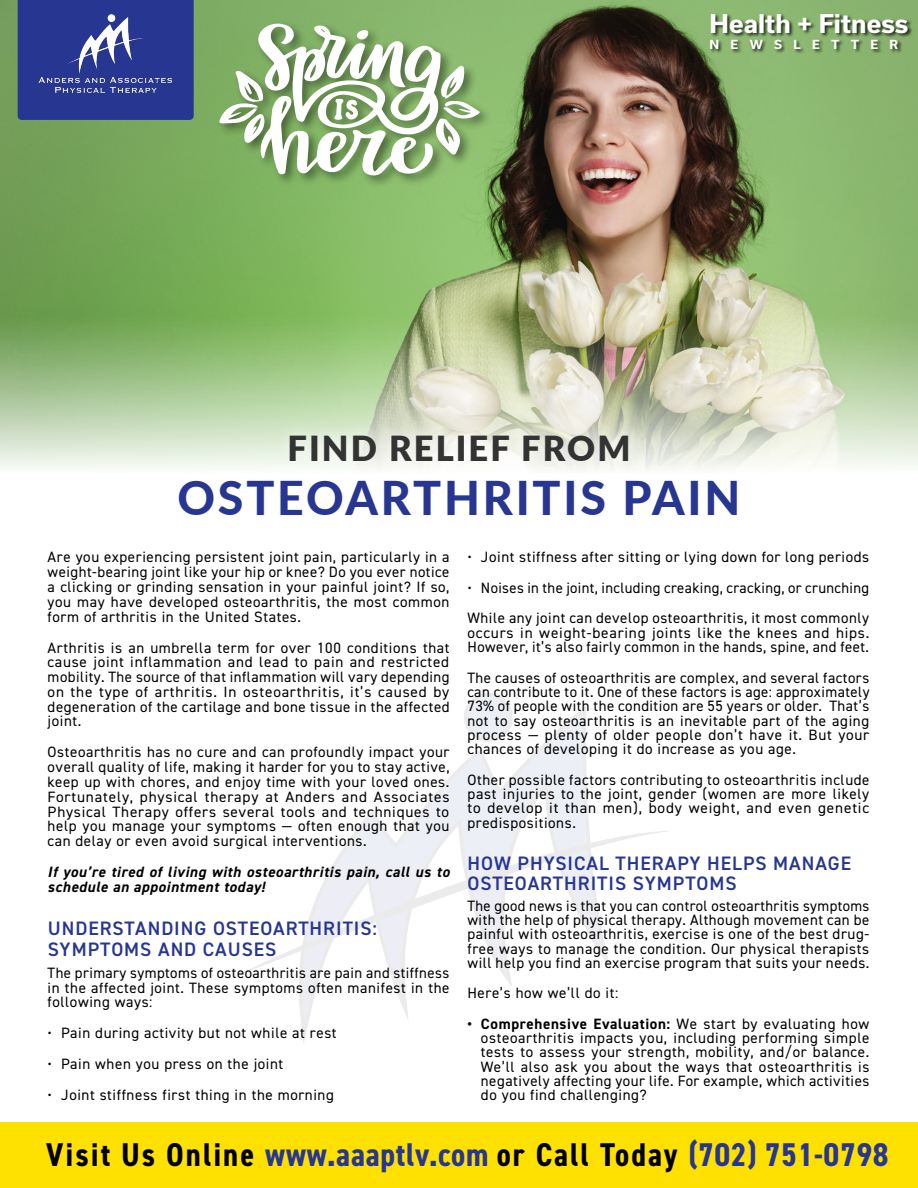
<style>
.page{position:relative;width:918px;height:1188px;background:#fff}
.page>*{position:absolute;margin:0;border:0;box-sizing:border-box;transform-origin:0 0}
.t1{font:800 46.5px "Lato";letter-spacing:.06em;color:#273691}
.t2{font:900 34.5px "Lato";letter-spacing:.06em;color:#333}
.t3{font:700 condensed 33px "DIN2014";letter-spacing:.025em;color:#273691}
.t4{font:700 24.6px "Usual";color:#fff}
.t5{font:600 19.5px/21.6px "DIN2014";letter-spacing:.05em;color:#273691}
.t6{font:15px/14.2px "DIN2014";letter-spacing:.04em;color:#000;text-align:justify}
.t7{font:italic 700 15px/14.9px "DIN2014";letter-spacing:.04em;color:#000}
.t8{font:700 12px "Usual";letter-spacing:.95em;color:#fff}
.s1{font-weight:700}
.s2{color:#000}
</style>
<div class="page">
<div style="left:0;top:1122px;width:918px;height:66px;background:#ffe100"></div>
<img style="left:0;top:0;width:918px;height:467px">
<div style="left:165px;top:421px;width:586px;height:109px;background:#fff;opacity:.75"></div>
<div style="left:709px;top:13px;width:204px;height:41px;background:#000;opacity:.75"></div>
<div style="left:18px;top:0;width:176px;height:120px;background:#273691"></div>
<img style="left:22px;top:13px;width:167px;height:82px">
<div style="left:216px;top:20px;width:276px;height:168px;background:#000;opacity:.44"></div>
<svg style="left:219px;top:23px;width:261px;height:153px"></svg>
<h3 class="t4" style="left:710px;top:9px;width:200px">Health + Fitness</h3>
<p class="t8" style="left:710px;top:38px;width:190px">NEWSLETTER</p>
<h2 class="t2" style="left:287px;top:423px;width:345px">FIND RELIEF FROM</h2>
<h1 class="t1" style="left:177px;top:464px;width:564px">OSTEOARTHRITIS PAIN</h1>
<p class="t6" style="left:48px;top:550px;width:403px;line-height:14.9px">Are you experiencing persistent joint pain, particularly in a weight-bearing joint like your hip or knee? Do you ever notice a clicking or grinding sensation in your painful joint? If so, you may have developed osteoarthritis, the most common form of arthritis in the United States.</p>
<p class="t6" style="left:48px;top:640px;width:404px;line-height:14.9px">Arthritis is an umbrella term for over 100 conditions that cause joint inflammation and lead to pain and restricted mobility. The source of that inflammation will vary depending on the type of arthritis. In osteoarthritis, it’s caused by degeneration of the cartilage and bone tissue in the affected joint.</p>
<p class="t6" style="left:48px;top:745px;width:404px;line-height:14.9px">Osteoarthritis has no cure and can profoundly impact your overall quality of life, making it harder for you to stay active, keep up with chores, and enjoy time with your loved ones.<br>Fortunately, physical therapy at Anders and Associates Physical Therapy offers several tools and techniques to help you manage your symptoms — often enough that you can delay or even avoid surgical interventions.</p>
<p class="t7" style="left:48px;top:864px;width:403px">If you’re tired of living with osteoarthritis pain, call us to schedule an appointment today!</p>
<h3 class="t5" style="left:48px;top:917px;width:331px">UNDERSTANDING OSTEOARTHRITIS:<br>SYMPTOMS AND CAUSES</h3>
<p class="t6" style="left:48px;top:965px;width:403px;line-height:14.9px">The primary symptoms of osteoarthritis are pain and stiffness in the affected joint. These symptoms often manifest in the following ways:</p>
<p class="t6" style="left:48px;top:1026px;width:291px">• Pain during activity but not while at rest</p>
<p class="t6" style="left:48px;top:1057px;width:237px">• Pain when you press on the joint</p>
<p class="t6" style="left:48px;top:1088px;width:288px">• Joint stiffness first thing in the morning</p>
<p class="t6" style="left:467px;top:550px;width:403px">• Joint stiffness after sitting or lying down for long periods</p>
<p class="t6" style="left:467px;top:572px;width:403px;line-height:30.5px">• Noises in the joint, including creaking, cracking, or crunching<br>While any joint can develop osteoarthritis, it most commonly</p>
<p class="t6" style="left:467px;top:625px;width:404px">occurs in weight-bearing joints like the knees and hips.<br>However, it’s also fairly common in the hands, spine, and feet.</p>
<p class="t6" style="left:467px;top:670px;width:404px">The causes of osteoarthritis are complex, and several factors can contribute to it. One of these factors is age: approximately 73% of people with the condition are 55 years or older. That’s not to say osteoarthritis is an inevitable part of the aging process — plenty of older people don’t have it. But your chances of developing it do increase as you age.</p>
<p class="t6" style="left:467px;top:772px;width:404px">Other possible factors contributing to osteoarthritis include past injuries to the joint, gender (women are more likely to develop it than men), body weight, and even genetic predispositions.</p>
<h3 class="t5" style="left:468px;top:853px;width:385px;line-height:19.5px">HOW PHYSICAL THERAPY HELPS MANAGE<br>OSTEOARTHRITIS SYMPTOMS</h3>
<p class="t6" style="left:467px;top:898px;width:404px">The good news is that you can control osteoarthritis symptoms with the help of physical therapy. Although movement can be painful with osteoarthritis, exercise is one of the best drug&shy;free ways to manage the condition. Our physical therapists will help you find an exercise program that suits your needs.</p>
<p class="t6" style="left:467px;top:986px;width:152px">Here’s how we’ll do it:</p>
<p class="t6" style="left:481px;top:1016px;width:390px;text-indent:-14px"><span class="s1">• Comprehensive Evaluation:</span> We start by evaluating how osteoarthritis impacts you, including performing simple tests to assess your strength, mobility, and/or balance.<br>We’ll also ask you about the ways that osteoarthritis is negatively affecting your life. For example, which activities do you find challenging?</p>
<h3 class="t3" style="left:46px;top:1133px;width:844px"><span class="s2">Visit Us Online</span> www.aaaptlv.com <span class="s2">or Call Today</span> (702) 751-0798</h3>
</div>
